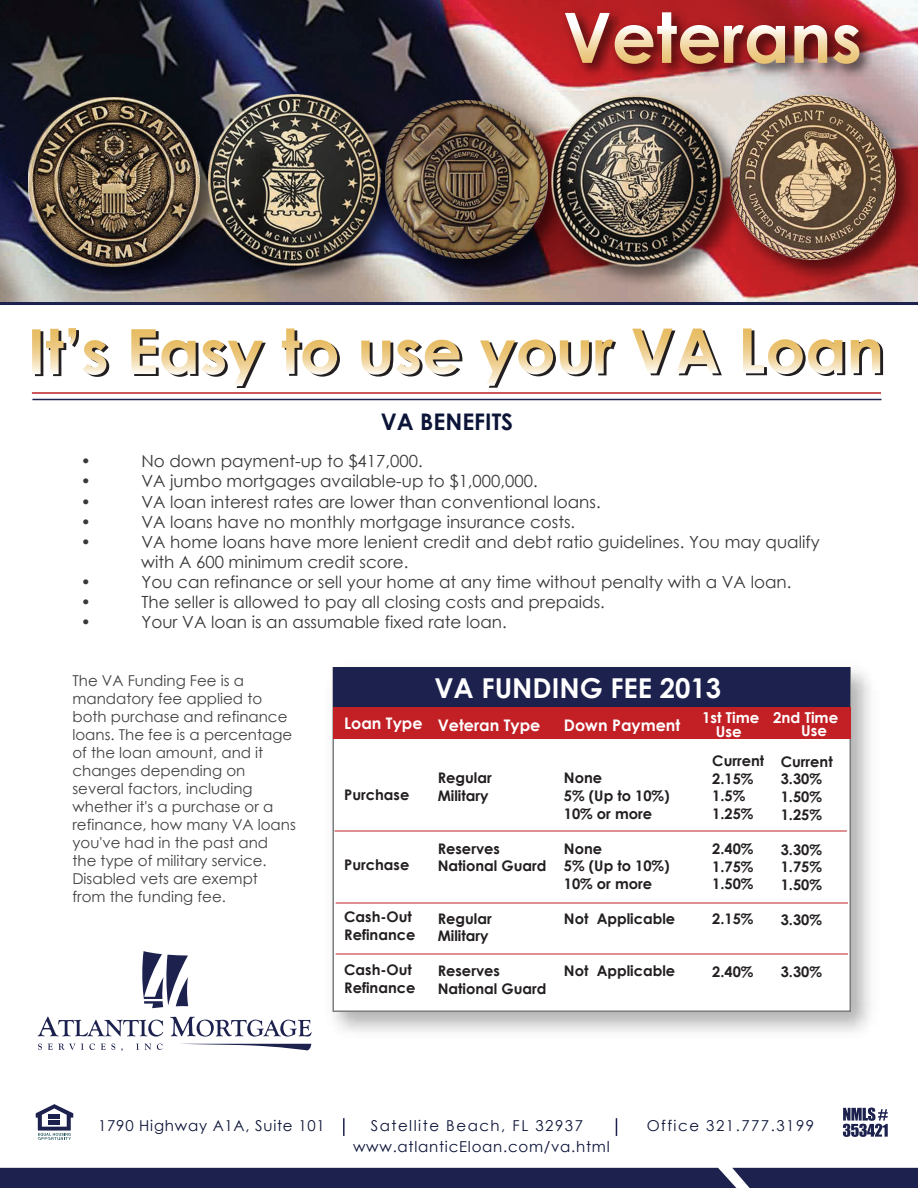
<style>
.page{position:relative;width:918px;height:1188px;background:#fff}
.page>*{position:absolute;margin:0;border:0;box-sizing:border-box;transform-origin:0 0}
.t1{font:700 62.4px "Century Gothic";color:#231f20}
.t2{font:700 27.45px "Century Gothic";color:#fff}
.t3{font:700 22.95px "Century Gothic";color:#0c1437}
.t4{font:16.8px/20.1px "Century Gothic";color:#383839}
.t5{font:700 15.9px "Century Gothic";color:#fff}
.t6{font:15px/18px "Century Gothic";color:#414243}
.t7{font:15px "Century Gothic";letter-spacing:.05em;color:#0c1437}
.t8{font:15px "Century Gothic";letter-spacing:.1em;color:#0c1437}
.t9{font:700 15px/13.5px "Century Gothic";color:#fff;text-align:center}
.t10{font:700 14.55px/17.5px "Century Gothic";color:#231f20}
</style>
<div class="page">
<div style="left:0;top:1168px;width:918px;height:20px;background:#1c214e"></div>
<svg style="left:142px;top:951px;width:46px;height:57px"></svg>
<svg style="left:38px;top:1044px;width:4px;height:6px"></svg>
<svg style="left:38px;top:1016px;width:125px;height:21px"></svg>
<svg style="left:170px;top:1017px;width:141px;height:20px"></svg>
<svg style="left:48px;top:1044px;width:47px;height:6px"></svg>
<svg style="left:101px;top:1044px;width:14px;height:6px"></svg>
<svg style="left:136px;top:1044px;width:15px;height:6px"></svg>
<svg style="left:157px;top:1044px;width:6px;height:6px"></svg>
<svg style="left:190px;top:1044px;width:121px;height:6px"></svg>
<svg style="left:343px;top:1118px;width:2px;height:18px"></svg>
<svg style="left:36px;top:1104px;width:37px;height:36px"></svg>
<hr style="left:49px;top:1115px;width:11px;height:4px;background:#1c214e">
<hr style="left:49px;top:1121px;width:11px;height:4px;background:#1c214e">
<svg style="left:843px;top:1108px;width:45px;height:29px"></svg>
<svg style="left:616px;top:1118px;width:1px;height:18px"></svg>
<img style="left:0;top:0;width:918px;height:302px">
<img style="left:18px;top:87px;width:180px;height:207px">
<img style="left:28px;top:97px;width:170px;height:169px">
<img style="left:408px;top:92px;width:134px;height:194px">
<img style="left:408px;top:101px;width:134px;height:157px">
<img style="left:198px;top:84px;width:210px;height:210px">
<img style="left:208px;top:94px;width:172px;height:172px">
<img style="left:750px;top:86px;width:168px;height:202px">
<img style="left:750px;top:95px;width:145px;height:165px">
<img style="left:542px;top:86px;width:208px;height:208px">
<img style="left:552px;top:95px;width:171px;height:171px">
<svg style="left:32px;top:329px;width:9px;height:44px"></svg>
<svg style="left:46px;top:328px;width:30px;height:45px"></svg>
<svg style="left:83px;top:340px;width:23px;height:34px"></svg>
<svg style="left:131px;top:329px;width:132px;height:56px"></svg>
<svg style="left:282px;top:328px;width:55px;height:46px"></svg>
<svg style="left:361px;top:341px;width:29px;height:33px"></svg>
<svg style="left:396px;top:340px;width:64px;height:34px"></svg>
<svg style="left:480px;top:340px;width:73px;height:44px"></svg>
<svg style="left:560px;top:340px;width:29px;height:34px"></svg>
<svg style="left:595px;top:339px;width:18px;height:34px"></svg>
<svg style="left:632px;top:329px;width:86px;height:43px"></svg>
<svg style="left:743px;top:328px;width:99px;height:45px"></svg>
<svg style="left:851px;top:339px;width:29px;height:33px"></svg>
<hr style="left:32px;top:399px;width:850px;height:1px;background:#1c214e">
<hr style="left:32px;top:392px;width:849px;height:2px;background:#bd2024">
<img style="left:556px;top:4px;width:323px;height:80px">
<svg style="left:565px;top:12px;width:220px;height:52px;background:#bb695b"></svg>
<svg style="left:794px;top:25px;width:33px;height:38px"></svg>
<svg style="left:833px;top:25px;width:26px;height:39px"></svg>
<div style="left:333px;top:667px;width:518px;height:345px;background:#fff;border:2px solid #7b7d80"></div>
<div style="left:333px;top:707px;width:517px;height:32px;background:#c22025"></div>
<div style="left:333px;top:667px;width:517px;height:40px;background:#1c214e"></div>
<hr style="left:335px;top:831px;width:512px;height:1px;background:#bd2024">
<hr style="left:336px;top:903px;width:512px;height:1px;background:#bd2024">
<hr style="left:336px;top:954px;width:512px;height:1px;background:#bd2024">
<hr style="left:0;top:302px;width:918px;height:3px;background:#1c214e">
<h1 class="t1" style="left:30px;top:306px;width:858px">It’s Easy to use your VA Loan</h1>
<h3 class="t3" style="left:381px;top:404px;width:134px">VA BENEFITS</h3>
<p class="t4" style="left:81px;top:451px;width:12px">•</p>
<p class="t4" style="left:141px;top:451px;width:283px">No down payment-up to $417,000.</p>
<p class="t4" style="left:81px;top:471px;width:12px">•</p>
<p class="t4" style="left:141px;top:471px;width:398px">VA jumbo mortgages available-up to $1,000,000.</p>
<p class="t4" style="left:81px;top:491px;width:12px">•</p>
<p class="t4" style="left:141px;top:491px;width:461px">VA loan interest rates are lower than conventional loans.</p>
<p class="t4" style="left:81px;top:511px;width:12px">•</p>
<p class="t4" style="left:141px;top:511px;width:435px">VA loans have no monthly mortgage insurance costs.</p>
<p class="t4" style="left:81px;top:531px;width:12px">•</p>
<p class="t4" style="left:141px;top:531px;width:680px">VA home loans have more lenient credit and debt ratio guidelines. You may qualify with A 600 minimum credit score.</p>
<p class="t4" style="left:81px;top:572px;width:12px">•</p>
<p class="t4" style="left:141px;top:572px;width:651px">You can refinance or sell your home at any time without penalty with a VA loan.</p>
<p class="t4" style="left:81px;top:592px;width:12px">•</p>
<p class="t4" style="left:141px;top:592px;width:465px">The seller is allowed to pay all closing costs and prepaids.</p>
<p class="t4" style="left:81px;top:612px;width:12px">•</p>
<p class="t4" style="left:141px;top:612px;width:367px">Your VA loan is an assumable fixed rate loan.</p>
<p class="t6" style="left:72px;top:671px;width:225px">The VA Funding Fee is a mandatory fee applied to both purchase and refinance loans. The fee is a percentage of the loan amount, and it changes depending on several factors, including whether it's a purchase or a refinance, how many VA loans you've had in the past and the type of military service.<br>Disabled vets are exempt<br>from the funding fee.</p>
<p class="t5" style="left:344px;top:712px;width:80px">Loan Type</p>
<p class="t10" style="left:344px;top:785px;width:67px">Purchase</p>
<p class="t10" style="left:344px;top:855px;width:67px">Purchase</p>
<p class="t10" style="left:344px;top:908px;width:73px">Cash-Out<br>Refinance</p>
<p class="t10" style="left:344px;top:960px;width:73px">Cash-Out<br>Refinance</p>
<h2 class="t2" style="left:434px;top:667px;width:288px">VA FUNDING FEE 2013</h2>
<p class="t9" style="left:702px;top:710px;width:59px">1st Time<br>Use</p>
<p class="t9" style="left:801px;top:710px;width:39px;text-align:left;text-indent:-28px">2nd Time<br>Use</p>
<p class="t5" style="left:438px;top:713px;width:104px">Veteran Type</p>
<p class="t10" style="left:438px;top:769px;width:56px">Regular<br>Military</p>
<p class="t10" style="left:438px;top:839px;width:110px">Reserves<br>National Guard</p>
<p class="t5" style="left:564px;top:713px;width:118px">Down Payment</p>
<p class="t10" style="left:564px;top:769px;width:107px">None<br>5% (Up to 10%)<br>10% or more</p>
<p class="t10" style="left:564px;top:839px;width:107px">None<br>5% (Up to 10%)<br>10% or more</p>
<p class="t10" style="left:564px;top:909px;width:113px">Not Applicable</p>
<p class="t10" style="left:564px;top:962px;width:113px">Not Applicable</p>
<p class="t10" style="left:712px;top:752px;width:54px">Current<br>2.15%<br>1.5%<br>1.25%</p>
<p class="t10" style="left:712px;top:839px;width:43px;text-align:justify">2.40% 1.75% 1.50%</p>
<p class="t10" style="left:712px;top:910px;width:43px">2.15%</p>
<p class="t10" style="left:781px;top:752px;width:54px">Current<br>3.30%<br>1.50%<br>1.25%</p>
<p class="t10" style="left:781px;top:840px;width:43px;text-align:justify">3.30% 1.75% 1.50%</p>
<p class="t10" style="left:781px;top:910px;width:43px">3.30%</p>
<p class="t10" style="left:438px;top:909px;width:56px">Regular<br>Military</p>
<p class="t10" style="left:438px;top:962px;width:110px">Reserves<br>National Guard</p>
<p class="t10" style="left:712px;top:962px;width:43px">2.40%</p>
<p class="t10" style="left:781px;top:963px;width:43px">3.30%</p>
<p class="t7" style="left:98px;top:1115px;width:228px">1790 Highway A1A, Suite 101</p>
<p class="t8" style="left:371px;top:1115px;width:214px">Satellite Beach, FL 32937</p>
<p class="t8" style="left:647px;top:1115px;width:169px">Office 321.777.3199</p>
<p class="t7" style="left:353px;top:1136px;width:258px">www.atlanticEloan.com/va.html</p>
</div>
